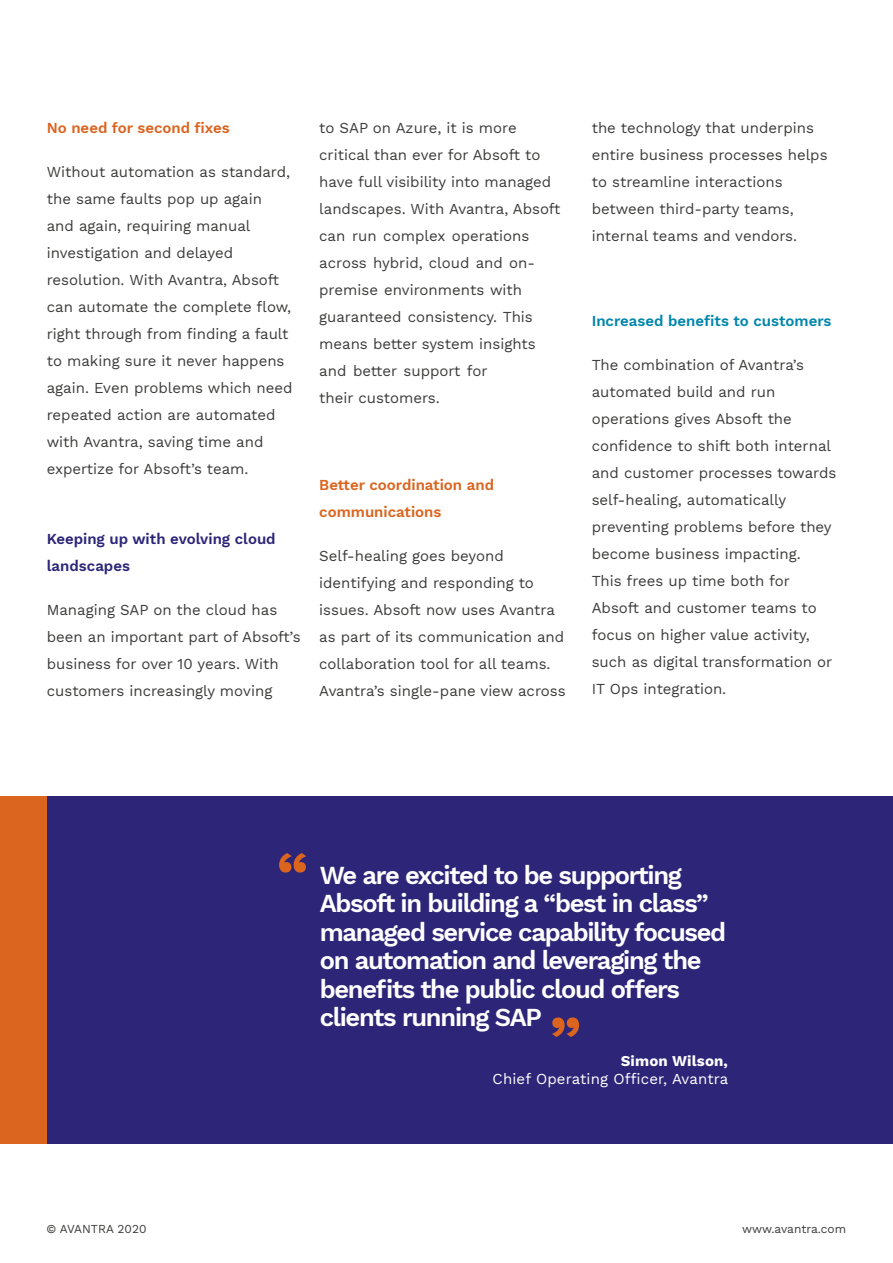
<style>
.page{position:relative;width:893px;height:1263px;background:#fff}
.page>*{position:absolute;margin:0;border:0;box-sizing:border-box;transform-origin:0 0}
.t1{font:700 59.1px "Work Sans";color:#db641f}
.t2{font:600 25.5px/28.5px "Work Sans";letter-spacing:-.05em;color:#fff}
.t3{font:15px/27px "Work Sans";color:#3c3c3b}
.t4{font:600 15px/27px "Work Sans";color:#db641f}
.t5{font:600 15px/27px "Work Sans";color:#2d2678}
.t6{font:15px "Work Sans";letter-spacing:.01em;color:#fff}
.t7{font:600 15px "Work Sans";color:#0086ac}
.t8{font:700 15px "Work Sans";letter-spacing:.01em;color:#fff}
.t9{font:12px "Work Sans";color:#3c3c3b}
</style>
<div class="page">
<div style="left:47px;top:796px;width:846px;height:347px;background:#2d2678"></div>
<div style="left:0;top:796px;width:47px;height:347px;background:#db641f"></div>
<p class="t4" style="left:47px;top:114px;width:184px">No need for second fixes</p>
<p class="t3" style="left:47px;top:158px;width:247px">Without automation as standard, the same faults pop up again and again, requiring manual investigation and delayed resolution. With Avantra, Absoft can automate the complete flow, right through from finding a fault to making sure it never happens again. Even problems which need repeated action are automated with Avantra, saving time and expertize for Absoft’s team.</p>
<p class="t5" style="left:47px;top:524px;width:230px">Keeping up with evolving cloud landscapes</p>
<p class="t3" style="left:47px;top:595px;width:255px">Managing SAP on the cloud has been an important part of Absoft’s business for over 10 years. With customers increasingly moving</p>
<p class="t3" style="left:319px;top:114px;width:243px">to SAP on Azure, it is more critical than ever for Absoft to have full visibility into managed landscapes. With Avantra, Absoft can run complex operations across hybrid, cloud and on&shy;premise environments with guaranteed consistency. This means better system insights and better support for<br>their customers.</p>
<p class="t3" style="left:592px;top:114px;width:237px">the technology that underpins entire business processes helps to streamline interactions between third-party teams, internal teams and vendors.</p>
<p class="t7" style="left:592px;top:309px;width:241px">Increased benefits to customers</p>
<p class="t3" style="left:592px;top:351px;width:246px">The combination of Avantra’s automated build and run operations gives Absoft the confidence to shift both internal and customer processes towards self-healing, automatically preventing problems before they become business impacting.<br>This frees up time both for<br>Absoft and customer teams to focus on higher value activity, such as digital transformation or<br>IT Ops integration.</p>
<p class="t4" style="left:319px;top:471px;width:176px">Better coordination and communications</p>
<p class="t3" style="left:319px;top:542px;width:248px">Self-healing goes beyond identifying and responding to issues. Absoft now uses Avantra as part of its communication and collaboration tool for all teams.<br>Avantra’s single-pane view across</p>
<h1 class="t1" style="left:277px;top:840px;width:33px">“</h1>
<h2 class="t2" style="left:320px;top:859px;width:408px">We are excited to be supporting<br>Absoft in building a “best in class” managed service capability focused on automation and leveraging the benefits the public cloud offers clients running SAP</h2>
<h1 class="t1" style="left:581px;top:1050px;width:33px;rotate:-180deg">“</h1>
<p class="t8" style="left:621px;top:1052px;width:109px">Simon Wilson,</p>
<p class="t6" style="left:493px;top:1068px;width:237px">Chief Operating Officer, Avantra</p>
<p class="t9" style="left:46px;top:1219px;width:102px">© AVANTRA 2020</p>
<p class="t9" style="left:742px;top:1219px;width:105px">www.avantra.com</p>
</div>
